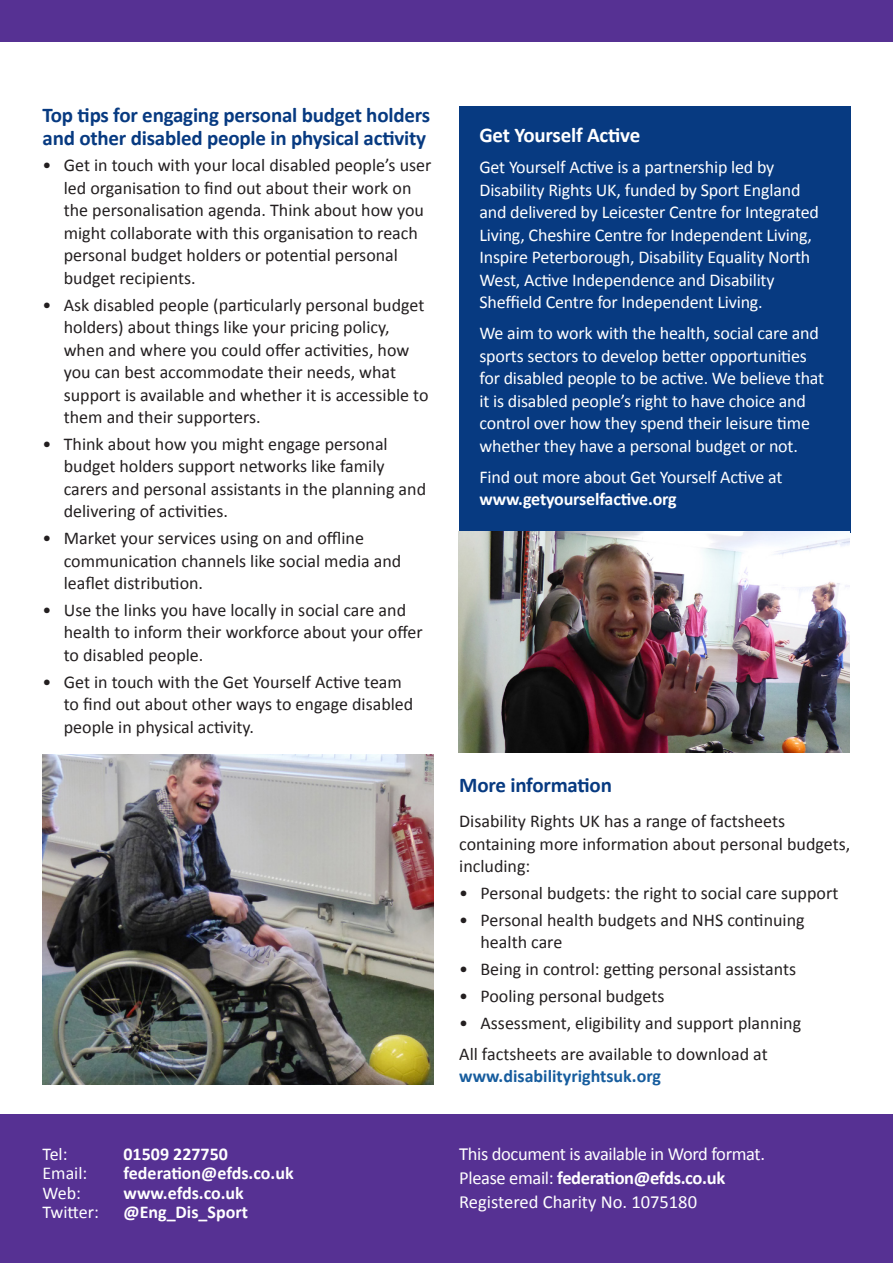
<style>
.page{position:relative;width:893px;height:1263px;background:#fff}
.page>*{position:absolute;margin:0;border:0;box-sizing:border-box;transform-origin:0 0}
.Body_Text{font:700 21px/22.5px "Calibri";letter-spacing:-.01em;color:#073a81}
.Body_Text-2{font:700 21px "Calibri";letter-spacing:-.01em;color:#fff}
.t1{font:18.6px/24.2px "Calibri";letter-spacing:-.02em;color:#fff}
.Body_Text-3{font:18px/22.5px "Calibri";color:#231f20}
.Body_Text-4{font:18px/22.5px "Calibri";letter-spacing:-.01em;color:#fff}
.t2{font:700 18px "Calibri";color:#fff}
.s1{font-weight:700}
.s2{font-weight:700;color:#175d9e}
</style>
<div class="page">
<div style="left:459px;top:106px;width:391px;height:427px;background:#073a81"></div>
<div style="left:0;top:0;width:893px;height:42px;background:#563193"></div>
<div style="left:0;top:1114px;width:893px;height:149px;background:#563193"></div>
<img style="left:43px;top:754px;width:391px;height:330px">
<img style="left:459px;top:531px;width:391px;height:222px">
<p class="Body_Text" style="left:43px;top:103px;width:389px">Top tips for engaging personal budget holders and other disabled people in physical activity</p>
<p class="Body_Text-3" style="left:64px;top:153px;width:369px;text-indent:-21px">• Get in touch with your local disabled people’s user led organisation to find out about their work on the personalisation agenda. Think about how you might collaborate with this organisation to reach personal budget holders or potential personal budget recipients.</p>
<p class="Body_Text-3" style="left:64px;top:292px;width:366px;text-indent:-21px">• Ask disabled people (particularly personal budget holders) about things like your pricing policy, when and where you could offer activities, how you can best accommodate their needs, what support is available and whether it is accessible to them and their supporters.</p>
<p class="Body_Text-3" style="left:64px;top:432px;width:364px;text-indent:-21px">• Think about how you might engage personal budget holders support networks like family carers and personal assistants in the planning and delivering of activities.</p>
<p class="Body_Text-3" style="left:64px;top:526px;width:339px;text-indent:-21px">• Market your services using on and offline communication channels like social media and leaflet distribution.</p>
<p class="Body_Text-3" style="left:64px;top:598px;width:360px;text-indent:-21px">• Use the links you have locally in social care and health to inform their workforce about your offer to disabled people.</p>
<p class="Body_Text-3" style="left:64px;top:669px;width:351px;text-indent:-21px">• Get in touch with the Get Yourself Active team to find out about other ways to engage disabled people in physical activity.</p>
<p class="Body_Text-4" style="left:43px;top:1142px;width:27px">Tel:</p>
<p class="t2" style="left:124px;top:1143px;width:106px">01509 227750</p>
<p class="Body_Text-4" style="left:43px;top:1161px;width:46px">Email:</p>
<p class="t2" style="left:124px;top:1162px;width:172px">federation@efds.co.uk</p>
<p class="Body_Text-4" style="left:43px;top:1181px;width:40px">Web:</p>
<p class="t2" style="left:124px;top:1182px;width:122px">www.efds.co.uk</p>
<p class="Body_Text-4" style="left:43px;top:1200px;width:58px">Twitter:</p>
<p class="t2" style="left:124px;top:1201px;width:126px">@Eng_Dis_Sport</p>
<p class="Body_Text-2" style="left:479px;top:122px;width:162px">Get Yourself Active</p>
<p class="Body_Text-4" style="left:479px;top:155px;width:341px">Get Yourself Active is a partnership led by Disability Rights UK, funded by Sport England and delivered by Leicester Centre for Integrated Living, Cheshire Centre for Independent Living, Inspire Peterborough, Disability Equality North West, Active Independence and Disability Sheffield Centre for Independent Living.</p>
<p class="Body_Text-4" style="left:479px;top:321px;width:346px">We aim to work with the health, social care and sports sectors to develop better opportunities for disabled people to be active. We believe that it is disabled people’s right to have choice and control over how they spend their leisure time whether they have a personal budget or not.</p>
<p class="Body_Text-4" style="left:479px;top:465px;width:305px">Find out more about Get Yourself Active at <span class="s1">www.getyourselfactive.org</span></p>
<p class="Body_Text" style="left:459px;top:773px;width:154px">More information</p>
<p class="Body_Text-3" style="left:459px;top:809px;width:393px">Disability Rights UK has a range of factsheets containing more information about personal budgets, including:</p>
<p class="Body_Text-3" style="left:459px;top:881px;width:381px">• Personal budgets: the right to social care support</p>
<p class="Body_Text-3" style="left:480px;top:908px;width:326px;text-indent:-21px">• Personal health budgets and NHS continuing health care</p>
<p class="Body_Text-3" style="left:459px;top:957px;width:338px">• Being in control: getting personal assistants</p>
<p class="Body_Text-3" style="left:459px;top:984px;width:207px">• Pooling personal budgets</p>
<p class="Body_Text-3" style="left:459px;top:1011px;width:343px">• Assessment, eligibility and support planning</p>
<p class="Body_Text-3" style="left:459px;top:1042px;width:310px">All factsheets are available to download at <span class="s2">www.disabilityrightsuk.org</span></p>
<p class="t1" style="left:459px;top:1140px;width:307px">This document is available in Word format.<br>Please email: <span class="s1">federation@efds.co.uk<br></span>Registered Charity No. 1075180</p>
</div>
